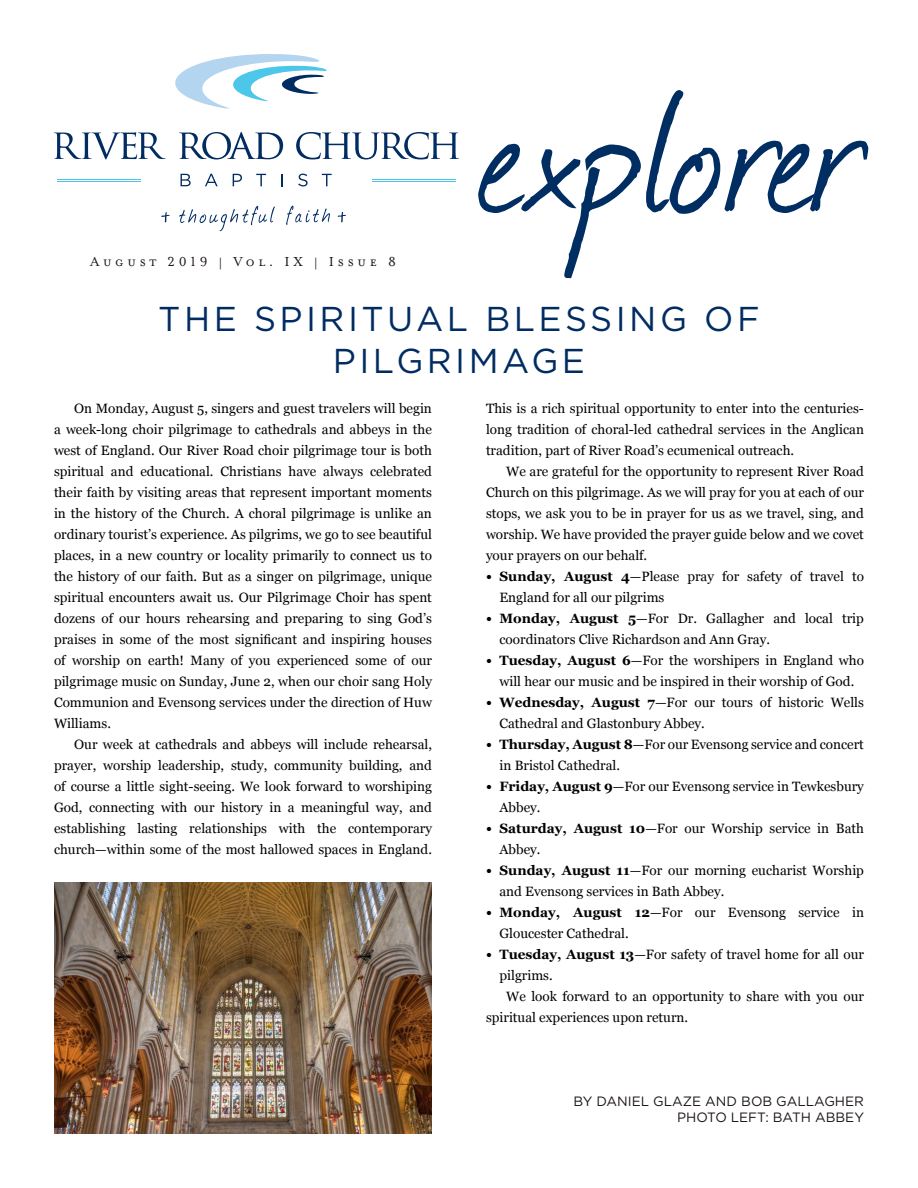
<style>
.page{position:relative;width:918px;height:1188px;background:#fff}
.page>*{position:absolute;margin:0;border:0;box-sizing:border-box;transform-origin:0 0}
.t1{font:199.5px "Journal";letter-spacing:-.01em;color:#002d62}
.t2{font:34.5px/41.4px "Gotham";letter-spacing:.1em;color:#002c62;text-align:center}
.t3{font:15px "Mrs Eaves Small Caps";letter-spacing:.25em;color:#1b1513}
.t4{font:13.5px/21px "Georgia";color:#000}
.t5{font:13.5px "Gotham";color:#1b1513}
.s1{font-family:"Mrs Eaves Roman"}
.s2{font-weight:700}
</style>
<div class="page">
<svg style="left:54px;top:132px;width:112px;height:27px"></svg>
<svg style="left:179px;top:132px;width:104px;height:27px"></svg>
<svg style="left:296px;top:132px;width:163px;height:27px"></svg>
<svg style="left:181px;top:174px;width:10px;height:12px"></svg>
<svg style="left:205px;top:174px;width:13px;height:12px"></svg>
<svg style="left:233px;top:174px;width:9px;height:12px"></svg>
<svg style="left:256px;top:174px;width:10px;height:12px"></svg>
<svg style="left:281px;top:174px;width:2px;height:12px"></svg>
<svg style="left:298px;top:174px;width:10px;height:12px"></svg>
<svg style="left:322px;top:174px;width:10px;height:12px"></svg>
<hr style="left:57px;top:179px;width:83px;height:1px;background:#4dc7e9">
<hr style="left:57px;top:181px;width:83px;height:1px;background:#4dc7e9">
<hr style="left:372px;top:179px;width:83px;height:1px;background:#4dc7e9">
<hr style="left:372px;top:181px;width:83px;height:1px;background:#4dc7e9">
<svg style="left:179px;top:206px;width:96px;height:25px"></svg>
<svg style="left:286px;top:206px;width:44px;height:19px"></svg>
<svg style="left:161px;top:212px;width:9px;height:10px"></svg>
<svg style="left:338px;top:212px;width:8px;height:10px"></svg>
<svg style="left:175px;top:54px;width:152px;height:55px"></svg>
<img style="left:54px;top:883px;width:378px;height:251px">
<p class="t3" style="left:90px;top:254px;width:307px">August 2019 <span class="s1">|</span> Vol. IX <span class="s1">|</span> Issue 8</p>
<p class="t1" style="left:479px;top:17px;width:384px">explorer</p>
<p class="t2" style="left:158px;top:298px;width:603px">THE SPIRITUAL BLESSING OF<br>PILGRIMAGE</p>
<p class="t4" style="left:54px;top:397px;width:379px;text-align:justify;text-indent:20px">On Monday, August 5, singers and guest travelers will begin a week-long choir pilgrimage to cathedrals and abbeys in the west of England. Our River Road choir pilgrimage tour is both spiritual and educational. Christians have always celebrated their faith by visiting areas that represent important moments in the history of the Church. A choral pilgrimage is unlike an ordinary tourist’s experience. As pilgrims, we go to see beautiful places, in a new country or locality primarily to connect us to the history of our faith. But as a singer on pilgrimage, unique spiritual encounters await us. Our Pilgrimage Choir has spent dozens of our hours rehearsing and preparing to sing God’s praises in some of the most significant and inspiring houses of worship on earth! Many of you experienced some of our pilgrimage music on Sunday, June 2, when our choir sang Holy Communion and Evensong services under the direction of Huw Williams.</p>
<p class="t4" style="left:54px;top:733px;width:379px;text-align:justify;text-indent:20px">Our week at cathedrals and abbeys will include rehearsal, prayer, worship leadership, study, community building, and of course a little sight-seeing. We look forward to worshiping God, connecting with our history in a meaningful way, and establishing lasting relationships with the contemporary church—within some of the most hallowed spaces in England.</p>
<p class="t4" style="left:486px;top:397px;width:379px;text-align:justify">This is a rich spiritual opportunity to enter into the centuries&shy;long tradition of choral-led cathedral services in the Anglican tradition, part of River Road’s ecumenical outreach.</p>
<p class="t4" style="left:486px;top:460px;width:379px;text-align:justify;text-indent:20px">We are grateful for the opportunity to represent River Road Church on this pilgrimage. As we will pray for you at each of our stops, we ask you to be in prayer for us as we travel, sing, and worship. We have provided the prayer guide below and we covet your prayers on our behalf.</p>
<p class="t4" style="left:500px;top:565px;width:366px;text-indent:-14px"><span class="s2">• Sunday, August 4</span>—Please pray for safety of travel to<br>England for all our pilgrims</p>
<p class="t4" style="left:500px;top:607px;width:366px;text-indent:-14px"><span class="s2">• Monday, August 5</span>—For Dr. Gallagher and local trip coordinators Clive Richardson and Ann Gray.</p>
<p class="t4" style="left:486px;top:649px;width:379px;text-align:center"><span class="s2">• Tuesday, August 6</span>—For the worshipers in England who will hear our music and be inspired in their worship of God.</p>
<p class="t4" style="left:500px;top:691px;width:366px;text-indent:-14px"><span class="s2">• Wednesday, August 7</span>—For our tours of historic Wells<br>Cathedral and Glastonbury Abbey.</p>
<p class="t4" style="left:500px;top:733px;width:366px;text-indent:-14px"><span class="s2">• Thursday, August 8</span>—For our Evensong service and concert in Bristol Cathedral.</p>
<p class="t4" style="left:500px;top:775px;width:366px;text-indent:-14px"><span class="s2">• Friday, August 9</span>—For our Evensong service in Tewkesbury<br>Abbey.</p>
<p class="t4" style="left:500px;top:817px;width:366px;text-indent:-14px"><span class="s2">• Saturday, August 10</span>—For our Worship service in Bath<br>Abbey.</p>
<p class="t4" style="left:500px;top:859px;width:366px;text-indent:-14px"><span class="s2">• Sunday, August 11</span>—For our morning eucharist Worship and Evensong services in Bath Abbey.</p>
<p class="t4" style="left:500px;top:901px;width:366px;text-indent:-14px"><span class="s2">• Monday, August 12</span>—For our Evensong service in<br>Gloucester Cathedral.</p>
<p class="t4" style="left:500px;top:943px;width:366px;text-indent:-14px"><span class="s2">• Tuesday, August 13</span>—For safety of travel home for all our pilgrims.</p>
<p class="t4" style="left:486px;top:985px;width:380px;text-indent:20px">We look forward to an opportunity to share with you our spiritual experiences upon return.</p>
<p class="t5" style="left:574px;top:1093px;width:292px">BY DANIEL GLAZE AND BOB GALLAGHER</p>
<p class="t5" style="left:677px;top:1109px;width:188px">PHOTO LEFT: BATH ABBEY</p>
</div>
